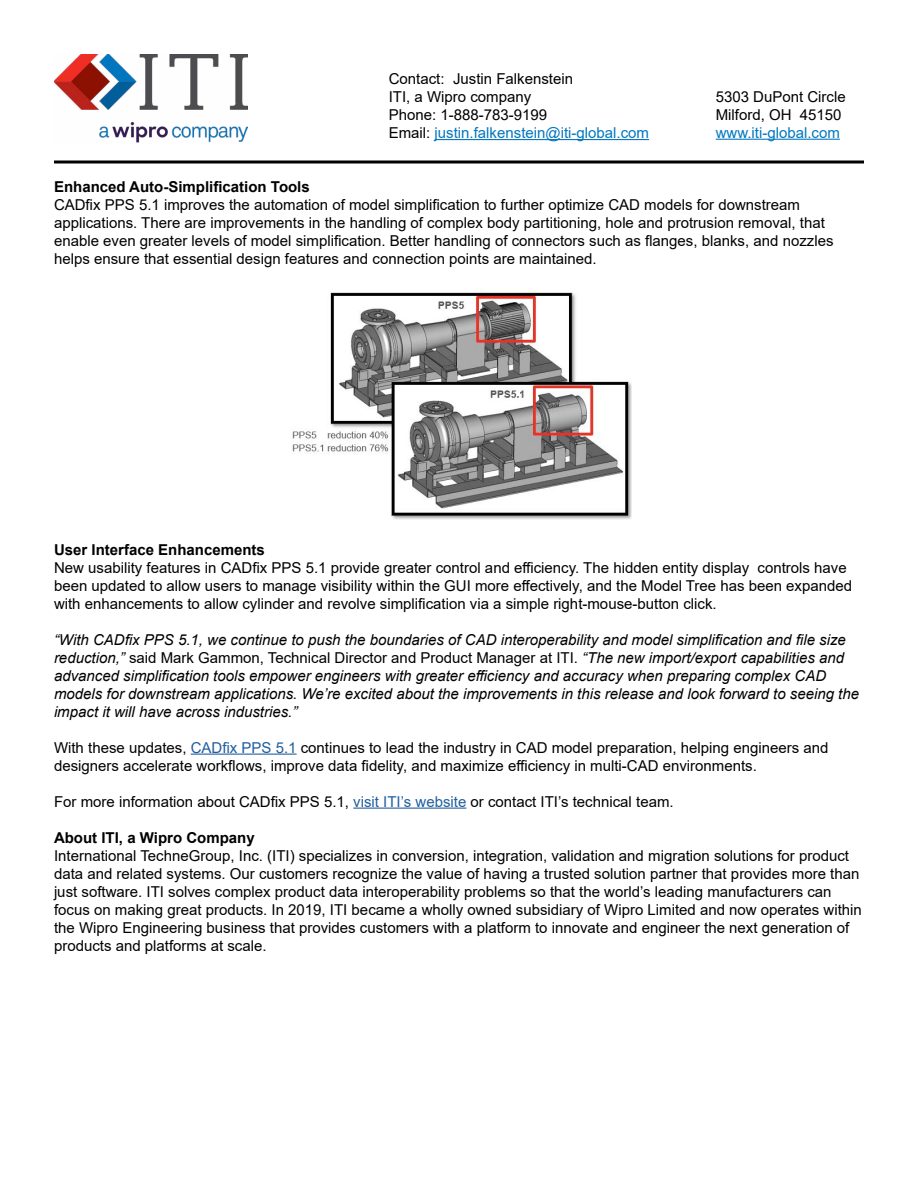
<style>
.page{position:relative;width:918px;height:1188px;background:#fff}
.page>*{position:absolute;margin:0;border:0;box-sizing:border-box;transform-origin:0 0}
.t1{font:15px/18px "Arial";color:#000}
.t2{font:italic 15px/18px "Arial";color:#000}
.t3{font:700 15px "Arial";color:#000}
.t4{font:15px "Arial";color:#0077c0}
.s1{color:#0077c0}
.s2{font-style:normal}
.s3{color:#215e9e}
</style>
<div class="page">
<img style="left:54px;top:54px;width:193px;height:89px">
<hr style="left:435px;top:139px;width:214px;height:1px;background:#0077c0">
<hr style="left:716px;top:139px;width:124px;height:1px;background:#0077c0">
<svg style="left:54px;top:160px;width:810px;height:4px;background:#3f3f3f"></svg>
<img style="left:292px;top:288px;width:340px;height:232px">
<hr style="left:191px;top:754px;width:106px;height:1px;background:#215e9e">
<hr style="left:353px;top:808px;width:113px;height:1px;background:#215e9e">
<p class="t1" style="left:389px;top:70px;width:262px">Contact: Justin Falkenstein<br>ITI, a Wipro company<br>Phone: 1-888-783-9199<br>Email: <span class="s1">justin.falkenstein@iti-global.com</span></p>
<p class="t1" style="left:716px;top:87px;width:132px">5303 DuPont Circle<br>Milford, OH 45150</p>
<p class="t4" style="left:716px;top:122px;width:126px">www.iti-global.com</p>
<p class="t3" style="left:54px;top:176px;width:257px">Enhanced Auto-Simplification Tools</p>
<p class="t1" style="left:54px;top:196px;width:781px">CADfix PPS 5.1 improves the automation of model simplification to further optimize CAD models for downstream applications. There are improvements in the handling of complex body partitioning, hole and protrusion removal, that enable even greater levels of model simplification. Better handling of connectors such as flanges, blanks, and nozzles helps ensure that essential design features and connection points are maintained.</p>
<p class="t3" style="left:54px;top:539px;width:212px">User Interface Enhancements</p>
<p class="t1" style="left:54px;top:558px;width:800px">New usability features in CADfix PPS 5.1 provide greater control and efficiency. The hidden entity display controls have been updated to allow users to manage visibility within the GUI more effectively, and the Model Tree has been expanded with enhancements to allow cylinder and revolve simplification via a simple right-mouse-button click.</p>
<p class="t2" style="left:54px;top:630px;width:807px">“With CADfix PPS 5.1, we continue to push the boundaries of CAD interoperability and model simplification and file size reduction,” <span class="s2">said Mark Gammon, Technical Director and Product Manager at ITI.</span> “The new import/export capabilities and advanced simplification tools empower engineers with greater efficiency and accuracy when preparing complex CAD models for downstream applications. We’re excited about the improvements in this release and look forward to seeing the impact it will have across industries.”</p>
<p class="t1" style="left:54px;top:738px;width:776px">With these updates, <span class="s3">CADfix PPS 5.1</span> continues to lead the industry in CAD model preparation, helping engineers and designers accelerate workflows, improve data fidelity, and maximize efficiency in multi-CAD environments.</p>
<p class="t1" style="left:54px;top:792px;width:621px">For more information about CADfix PPS 5.1, <span class="s3">visit ITI’s website</span> or contact ITI’s technical team.</p>
<p class="t3" style="left:54px;top:827px;width:202px">About ITI, a Wipro Company</p>
<p class="t1" style="left:54px;top:846px;width:809px">International TechneGroup, Inc. (ITI) specializes in conversion, integration, validation and migration solutions for product data and related systems. Our customers recognize the value of having a trusted solution partner that provides more than just software. ITI solves complex product data interoperability problems so that the world’s leading manufacturers can focus on making great products. In 2019, ITI became a wholly owned subsidiary of Wipro Limited and now operates within the Wipro Engineering business that provides customers with a platform to innovate and engineer the next generation of products and platforms at scale.</p>
</div>
